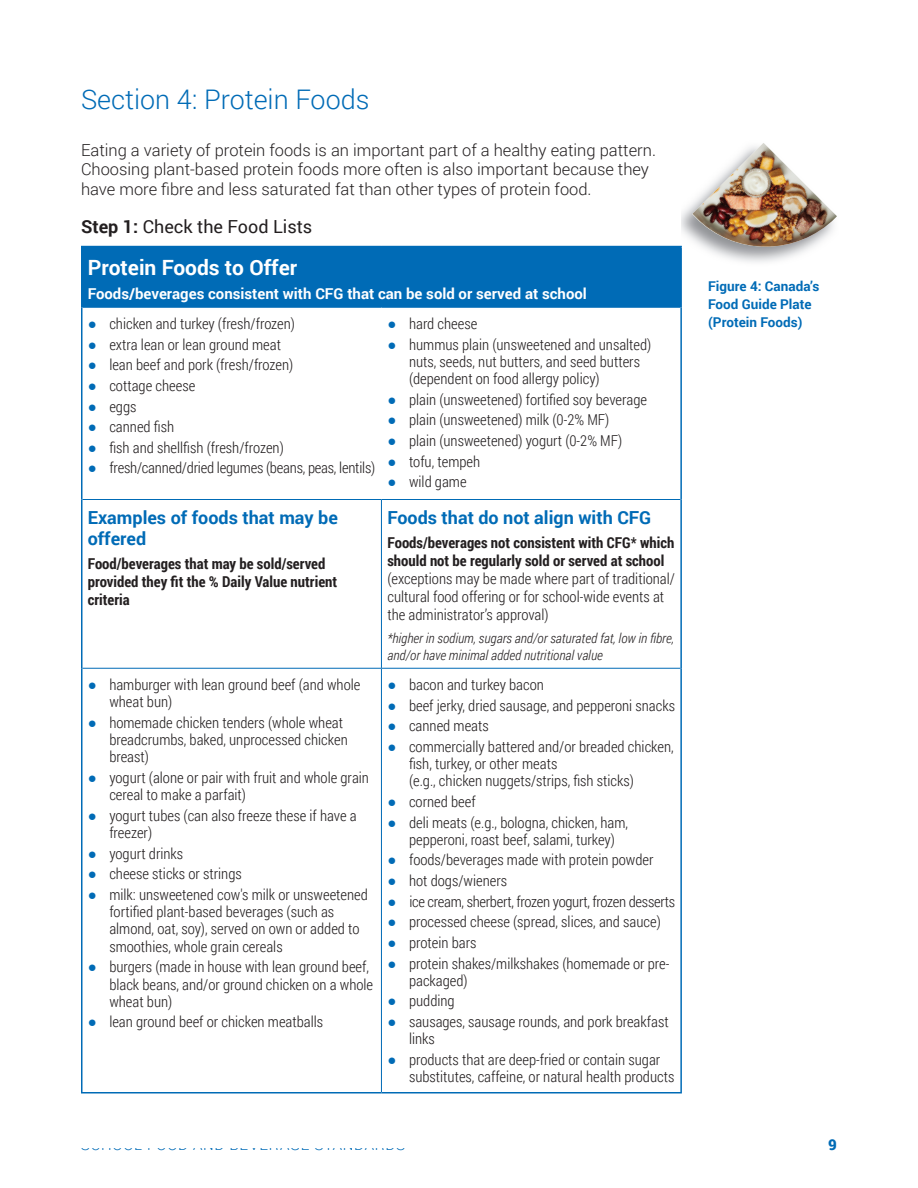
<style>
.page{position:relative;width:918px;height:1188px;background:#fff}
.page>*{position:absolute;margin:0;border:0;box-sizing:border-box;transform-origin:0 0}
.t1{font:300 27px "Roboto";color:#006bb6}
.t2{font:700 21px "Roboto";color:#fff}
.t3{font:700 18px/21px "Roboto";color:#006bb6}
.t4{font:18px "Roboto";color:#231f20}
.t5{font:300 16.5px/19.5px "Roboto";color:#231f20}
.t6{font:300 15px/17.2px "Roboto Condensed";color:#231f20}
.t7{font:700 15px/18px "Roboto Condensed";color:#231f20}
.t8{font:700 15px "Roboto";color:#fff}
.t9{font:300 15px "Roboto Condensed";letter-spacing:-.02em;color:#231f20}
.t10{font:300 15px "Roboto";letter-spacing:.05em;color:#006bb6}
.t11{font:900 15px "Roboto";color:#006bb6}
.t12{font:italic 300 13.5px/16.5px "Roboto Condensed";color:#231f20}
.t13{font:300 13.5px "Roboto";color:#231f20}
.t14{font:700 13.5px/18px "Roboto";color:#006bb6}
.s1{font-weight:700}
.s2{font-family:"Arial";font-weight:400;color:#006bb6}
</style>
<div class="page">
<img style="left:692px;top:143px;width:145px;height:113px">
<div style="left:82px;top:247px;width:599px;height:60px;background:#006bb6"></div>
<hr style="left:81px;top:246px;width:300px;height:1px;background:#006bb6">
<hr style="left:81px;top:247px;width:1px;height:60px;background:#006bb6">
<hr style="left:381px;top:246px;width:301px;height:1px;background:#006bb6">
<hr style="left:680px;top:247px;width:2px;height:60px;background:#006bb6">
<hr style="left:81px;top:307px;width:1px;height:193px;background:#006bb6">
<hr style="left:680px;top:307px;width:2px;height:193px;background:#006bb6">
<hr style="left:81px;top:500px;width:1px;height:168px;background:#006bb6">
<hr style="left:680px;top:500px;width:2px;height:168px;background:#006bb6">
<hr style="left:81px;top:668px;width:1px;height:424px;background:#006bb6">
<hr style="left:680px;top:668px;width:2px;height:424px;background:#006bb6">
<hr style="left:81px;top:1092px;width:300px;height:2px;background:#006bb6">
<hr style="left:381px;top:1092px;width:301px;height:2px;background:#006bb6">
<hr style="left:82px;top:307px;width:299px;height:1px;background:#006bb6">
<hr style="left:381px;top:307px;width:299px;height:1px;background:#006bb6">
<hr style="left:82px;top:499px;width:299px;height:1px;background:#006bb6">
<hr style="left:381px;top:499px;width:299px;height:1px;background:#006bb6">
<hr style="left:381px;top:500px;width:1px;height:168px;background:#006bb6">
<hr style="left:82px;top:668px;width:299px;height:1px;background:#006bb6">
<hr style="left:381px;top:668px;width:299px;height:1px;background:#006bb6">
<hr style="left:381px;top:669px;width:1px;height:423px;background:#006bb6">
<h1 class="t1" style="left:81px;top:81px;width:290px">Section 4: Protein Foods</h1>
<p class="t5" style="left:81px;top:140px;width:576px">Eating a variety of protein foods is an important part of a healthy eating pattern.<br>Choosing plant-based protein foods more often is also important because they have more fibre and less saturated fat than other types of protein food.</p>
<p class="t4" style="left:81px;top:214px;width:233px"><span class="s1">Step 1:</span> Check the Food Lists</p>
<h2 class="t2" style="left:88px;top:252px;width:211px">Protein Foods to Offer</h2>
<p class="t8" style="left:88px;top:283px;width:501px">Foods/beverages consistent with CFG that can be sold or served at school</p>
<p class="t6" style="left:88px;top:315px;width:209px"><span class="s2">●</span> chicken and turkey (fresh/frozen)</p>
<p class="t6" style="left:88px;top:335px;width:195px"><span class="s2">●</span> extra lean or lean ground meat</p>
<p class="t6" style="left:88px;top:356px;width:207px"><span class="s2">●</span> lean beef and pork (fresh/frozen)</p>
<p class="t6" style="left:88px;top:376px;width:109px"><span class="s2">●</span> cottage cheese</p>
<p class="t6" style="left:88px;top:397px;width:50px"><span class="s2">●</span> eggs</p>
<p class="t6" style="left:88px;top:418px;width:88px"><span class="s2">●</span> canned fish</p>
<p class="t6" style="left:88px;top:438px;width:198px"><span class="s2">●</span> fish and shellfish (fresh/frozen)</p>
<p class="t6" style="left:88px;top:459px;width:289px"><span class="s2">●</span> fresh/canned/dried legumes (beans, peas, lentils)</p>
<p class="t6" style="left:387px;top:315px;width:91px"><span class="s2">●</span> hard cheese</p>
<p class="t6" style="left:409px;top:335px;width:244px;text-indent:-22px"><span class="s2">●</span> hummus plain (unsweetened and unsalted) nuts, seeds, nut butters, and seed butters (dependent on food allergy policy)</p>
<p class="t6" style="left:387px;top:390px;width:261px"><span class="s2">●</span> plain (unsweetened) fortified soy beverage</p>
<p class="t6" style="left:387px;top:411px;width:224px"><span class="s2">●</span> plain (unsweetened) milk (0-2% MF)</p>
<p class="t6" style="left:387px;top:432px;width:236px"><span class="s2">●</span> plain (unsweetened) yogurt (0-2% MF)</p>
<p class="t6" style="left:387px;top:452px;width:94px"><span class="s2">●</span> tofu, tempeh</p>
<p class="t6" style="left:387px;top:473px;width:81px"><span class="s2">●</span> wild game</p>
<p class="t3" style="left:88px;top:507px;width:252px">Examples of foods that may be offered</p>
<p class="t7" style="left:88px;top:554px;width:251px">Food/beverages that may be sold/served provided they fit the % Daily Value nutrient criteria</p>
<p class="t3" style="left:387px;top:507px;width:265px">Foods that do not align with CFG</p>
<p class="t7" style="left:387px;top:533px;width:288px">Foods/beverages not consistent with CFG* which should not be regularly sold or served at school</p>
<p class="t6" style="left:387px;top:569px;width:289px;line-height:18px">(exceptions may be made where part of traditional/ cultural food offering or for school-wide events at the administrator’s approval)</p>
<p class="t12" style="left:387px;top:630px;width:288px">*higher in sodium, sugars and/or saturated fat, low in fibre, and/or have minimal added nutritional value</p>
<p class="t6" style="left:109px;top:676px;width:253px;text-indent:-22px"><span class="s2">●</span> hamburger with lean ground beef (and whole wheat bun)</p>
<p class="t6" style="left:109px;top:713px;width:240px;text-indent:-22px"><span class="s2">●</span> homemade chicken tenders (whole wheat breadcrumbs, baked, unprocessed chicken breast)</p>
<p class="t6" style="left:109px;top:769px;width:261px;text-indent:-22px"><span class="s2">●</span> yogurt (alone or pair with fruit and whole grain cereal to make a parfait)</p>
<p class="t6" style="left:109px;top:806px;width:249px;text-indent:-22px"><span class="s2">●</span> yogurt tubes (can also freeze these if have a freezer)</p>
<p class="t6" style="left:88px;top:844px;width:97px"><span class="s2">●</span> yogurt drinks</p>
<p class="t6" style="left:88px;top:865px;width:156px"><span class="s2">●</span> cheese sticks or strings</p>
<p class="t6" style="left:109px;top:886px;width:260px;text-indent:-22px"><span class="s2">●</span> milk: unsweetened cow's milk or unsweetened fortified plant-based beverages (such as almond, oat, soy), served on own or added to smoothies, whole grain cereals</p>
<p class="t6" style="left:109px;top:958px;width:265px;text-indent:-22px"><span class="s2">●</span> burgers (made in house with lean ground beef, black beans, and/or ground chicken on a whole wheat bun)</p>
<p class="t6" style="left:88px;top:1013px;width:237px"><span class="s2">●</span> lean ground beef or chicken meatballs</p>
<p class="t6" style="left:387px;top:676px;width:158px"><span class="s2">●</span> bacon and turkey bacon</p>
<p class="t6" style="left:387px;top:696px;width:289px"><span class="s2">●</span> beef jerky, dried sausage, and pepperoni snacks</p>
<p class="t6" style="left:387px;top:717px;width:103px"><span class="s2">●</span> canned meats</p>
<p class="t6" style="left:409px;top:737px;width:266px;text-indent:-22px"><span class="s2">●</span> commercially battered and/or breaded chicken, fish, turkey, or other meats<br>(e.g., chicken nuggets/strips, fish sticks)</p>
<p class="t6" style="left:387px;top:793px;width:90px"><span class="s2">●</span> corned beef</p>
<p class="t6" style="left:387px;top:813px;width:242px;text-align:center"><span class="s2">●</span> deli meats (e.g., bologna, chicken, ham, pepperoni, roast beef, salami, turkey)</p>
<p class="t6" style="left:387px;top:851px;width:268px"><span class="s2">●</span> foods/beverages made with protein powder</p>
<p class="t6" style="left:387px;top:872px;width:121px"><span class="s2">●</span> hot dogs/wieners</p>
<p class="t9" style="left:387px;top:891px;width:289px"><span class="s2">●</span> ice cream, sherbert, frozen yogurt, frozen desserts</p>
<p class="t6" style="left:387px;top:913px;width:275px"><span class="s2">●</span> processed cheese (spread, slices, and sauce)</p>
<p class="t6" style="left:387px;top:934px;width:90px"><span class="s2">●</span> protein bars</p>
<p class="t6" style="left:409px;top:954px;width:262px;text-indent:-22px"><span class="s2">●</span> protein shakes/milkshakes (homemade or pre&shy;packaged)</p>
<p class="t6" style="left:387px;top:992px;width:69px"><span class="s2">●</span> pudding</p>
<p class="t6" style="left:409px;top:1013px;width:261px;text-indent:-22px"><span class="s2">●</span> sausages, sausage rounds, and pork breakfast links</p>
<p class="t6" style="left:409px;top:1051px;width:267px;text-indent:-22px"><span class="s2">●</span> products that are deep-fried or contain sugar substitutes, caffeine, or natural health products</p>
<p class="t13" style="left:88px;top:1013px;width:593px">other cuts of meat are important ingredients in some cultural dishes. The administrator or designate</p>
<p class="t14" style="left:708px;top:276px;width:113px">Figure 4: Canada’s<br>Food Guide Plate (Protein Foods)</p>
<p class="t10" style="left:81px;top:1134px;width:326px">SCHOOL FOOD AND BEVERAGE STANDARDS</p>
<p class="t11" style="left:828px;top:1134px;width:10px">9</p>
</div>
